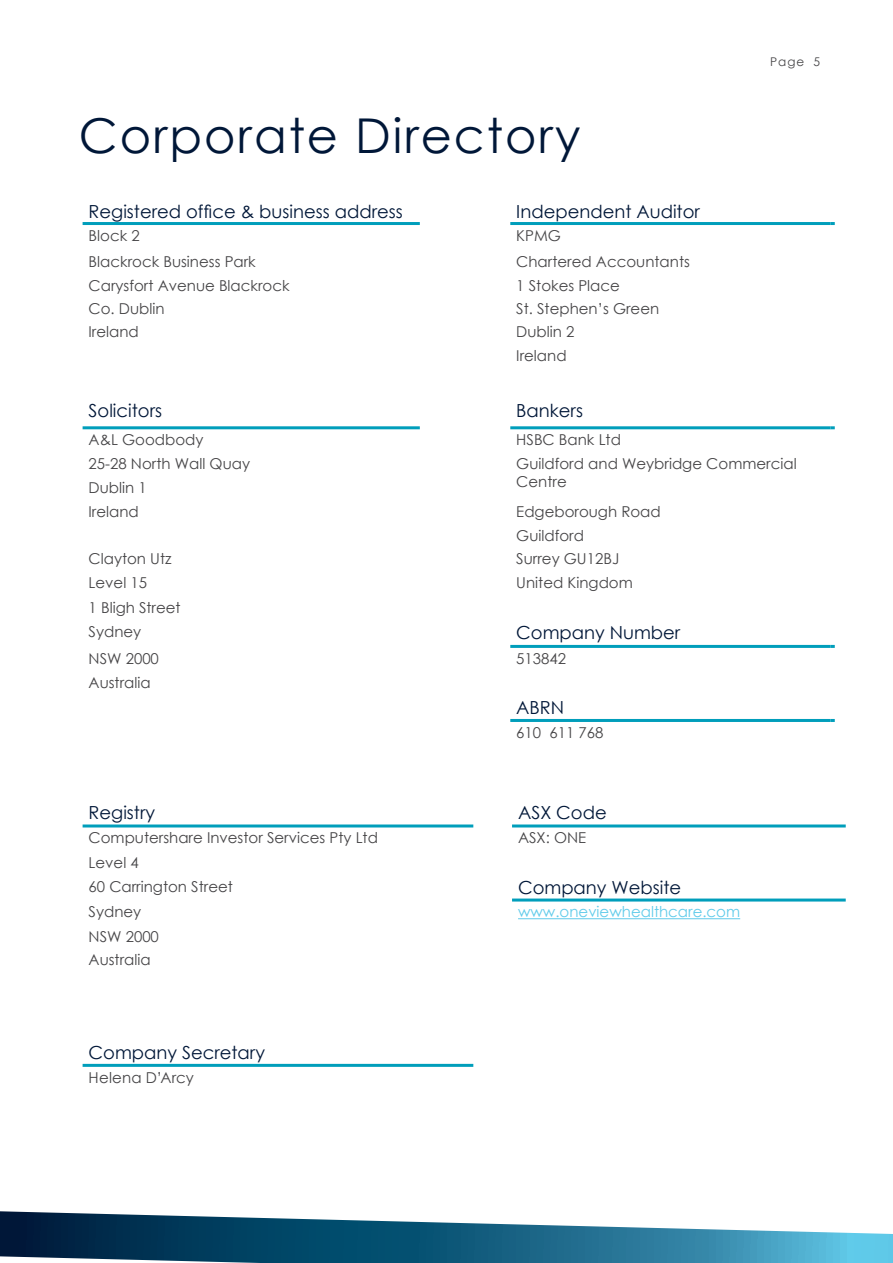
<style>
.page{position:relative;width:893px;height:1263px;background:#fff}
.page>*{position:absolute;margin:0;border:0;box-sizing:border-box;transform-origin:0 0}
.t1{font:48px "Century Gothic";letter-spacing:.04em;color:#001738}
.t2{font:18px "Century Gothic";color:#001738}
.t3{font:15px/24.3px "Century Gothic";color:#464547}
.t4{font:15px "Century Gothic";color:#60cbea}
.t5{font:12px "Century Gothic";color:#464547}
</style>
<div class="page">
<svg style="left:0;top:1211px;width:893px;height:52px"></svg>
<hr style="left:83px;top:222px;width:337px;height:3px;background:#009ebb">
<hr style="left:510px;top:222px;width:320px;height:3px;background:#009ebb">
<svg style="left:830px;top:222px;width:5px;height:3px"></svg>
<hr style="left:83px;top:426px;width:337px;height:3px;background:#009ebb">
<hr style="left:510px;top:426px;width:320px;height:3px;background:#009ebb">
<svg style="left:830px;top:426px;width:5px;height:3px"></svg>
<hr style="left:510px;top:645px;width:320px;height:3px;background:#009ebb">
<svg style="left:830px;top:645px;width:5px;height:3px"></svg>
<hr style="left:510px;top:719px;width:320px;height:3px;background:#009ebb">
<svg style="left:830px;top:719px;width:5px;height:3px"></svg>
<hr style="left:512px;top:824px;width:334px;height:3px;background:#009ebb">
<hr style="left:512px;top:898px;width:334px;height:3px;background:#009ebb">
<hr style="left:83px;top:1064px;width:390px;height:3px;background:#009ebb">
<hr style="left:83px;top:824px;width:390px;height:3px;background:#009ebb">
<hr style="left:518px;top:918px;width:222px;height:1px;background:#60cbea">
<h1 class="t1" style="left:79px;top:102px;width:503px">Corporate Directory</h1>
<p class="t2" style="left:89px;top:198px;width:316px">Registered office &amp; business address</p>
<p class="t2" style="left:516px;top:198px;width:185px">Independent Auditor</p>
<p class="t3" style="left:89px;top:223px;width:53px">Block 2</p>
<p class="t3" style="left:516px;top:223px;width:46px">KPMG</p>
<p class="t3" style="left:89px;top:249px;width:169px">Blackrock Business Park</p>
<p class="t3" style="left:516px;top:249px;width:175px">Chartered Accountants</p>
<p class="t3" style="left:89px;top:273px;width:203px">Carysfort Avenue Blackrock</p>
<p class="t3" style="left:516px;top:273px;width:105px">1 Stokes Place</p>
<p class="t3" style="left:89px;top:296px;width:77px">Co. Dublin</p>
<p class="t3" style="left:516px;top:296px;width:144px">St. Stephen’s Green</p>
<p class="t3" style="left:89px;top:320px;width:52px">Ireland</p>
<p class="t3" style="left:516px;top:320px;width:60px;line-height:23.2px">Dublin 2<br>Ireland</p>
<p class="t5" style="left:770px;top:53px;width:51px">Page 5</p>
<p class="t2" style="left:89px;top:398px;width:75px">Solicitors</p>
<p class="t2" style="left:516px;top:398px;width:68px">Bankers</p>
<p class="t3" style="left:89px;top:427px;width:116px">A&amp;L Goodbody</p>
<p class="t3" style="left:516px;top:427px;width:106px">HSBC Bank Ltd</p>
<p class="t3" style="left:89px;top:452px;width:163px">25-28 North Wall Quay<br>Dublin 1</p>
<p class="t3" style="left:516px;top:455px;width:282px;line-height:18px">Guildford and Weybridge Commercial<br>Centre</p>
<p class="t3" style="left:89px;top:499px;width:52px">Ireland</p>
<p class="t3" style="left:516px;top:499px;width:146px">Edgeborough Road<br>Guildford</p>
<p class="t3" style="left:89px;top:546px;width:84px">Clayton Utz</p>
<p class="t3" style="left:516px;top:546px;width:104px">Surrey GU12BJ</p>
<p class="t3" style="left:89px;top:571px;width:60px">Level 15</p>
<p class="t3" style="left:516px;top:571px;width:118px">United Kingdom</p>
<p class="t3" style="left:89px;top:595px;width:94px">1 Bligh Street<br>Sydney</p>
<p class="t2" style="left:516px;top:620px;width:166px">Company Number</p>
<p class="t3" style="left:89px;top:646px;width:72px">NSW 2000</p>
<p class="t3" style="left:516px;top:646px;width:51px">513842</p>
<p class="t3" style="left:89px;top:670px;width:64px">Australia</p>
<p class="t2" style="left:516px;top:695px;width:49px">ABRN</p>
<p class="t3" style="left:516px;top:720px;width:89px">610 611 768</p>
<p class="t2" style="left:89px;top:800px;width:68px">Registry</p>
<p class="t2" style="left:518px;top:800px;width:90px">ASX Code</p>
<p class="t3" style="left:89px;top:825px;width:291px">Computershare Investor Services Pty Ltd</p>
<p class="t3" style="left:518px;top:825px;width:70px">ASX: ONE</p>
<p class="t3" style="left:89px;top:850px;width:146px">Level 4<br>60 Carrington Street</p>
<p class="t2" style="left:518px;top:875px;width:165px">Company Website</p>
<p class="t3" style="left:89px;top:899px;width:54px">Sydney</p>
<p class="t4" style="left:518px;top:901px;width:224px">www.oneviewhealthcare.com</p>
<p class="t3" style="left:89px;top:924px;width:72px;line-height:23.2px">NSW 2000<br>Australia</p>
<p class="t2" style="left:89px;top:1040px;width:178px">Company Secretary</p>
<p class="t3" style="left:89px;top:1065px;width:107px">Helena D’Arcy</p>
</div>
